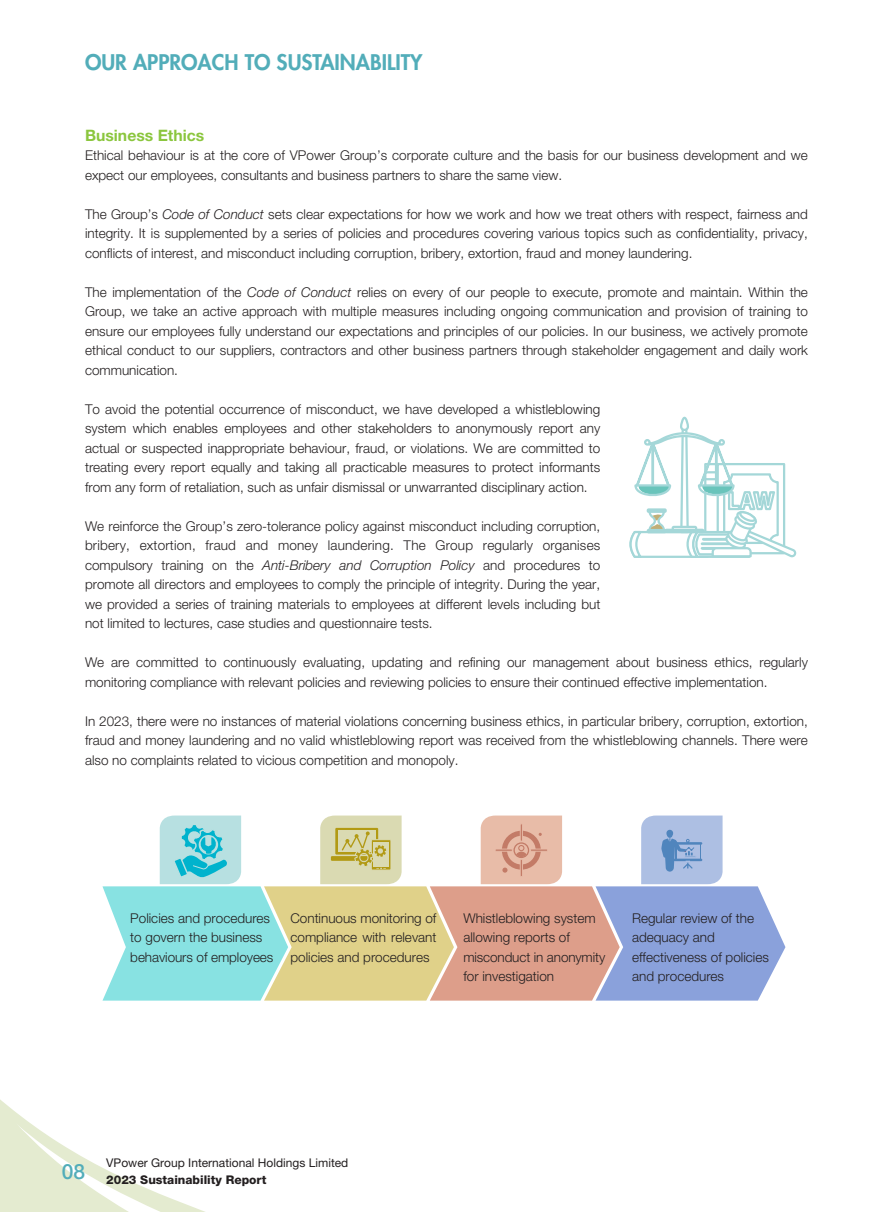
<style>
.page{position:relative;width:893px;height:1212px;background:#fff}
.page>*{position:absolute;margin:0;border:0;box-sizing:border-box;transform-origin:0 0}
.t1{font:800 21px "Futura Std";color:#52adb9}
.t2{font:500 21px "Helvetica Neue LT Std";color:#52adb9}
.t3{font:700 15.75px "Helvetica Neue LT Std";color:#8bc63e}
.t4{font:300 13.5px/19.5px "Helvetica Neue LT Std";color:#231f20;text-align:justify}
.t5{font:12px "Helvetica Neue LT Std";color:#231f20}
.t6{font:800 12px "Helvetica Neue LT Std";color:#231f20}
.s1{font-style:italic}
</style>
<div class="page">
<svg style="left:0;top:1099px;width:205px;height:113px"></svg>
<div style="left:680px;top:417px;width:9px;height:14px;border:2px solid #a4d7d8;border-radius:3px"></div>
<svg style="left:629px;top:424px;width:168px;height:134px"></svg>
<svg style="left:102px;top:815px;width:683px;height:185px"></svg>
<h1 class="t1" style="left:85px;top:48px;width:339px">OUR APPROACH TO SUSTAINABILITY</h1>
<p class="t3" style="left:85px;top:125px;width:121px">Business Ethics</p>
<p class="t4" style="left:85px;top:145px;width:724px">Ethical behaviour is at the core of VPower Group’s corporate culture and the basis for our business development and we expect our employees, consultants and business partners to share the same view.</p>
<p class="t4" style="left:85px;top:204px;width:724px">The Group’s <span class="s1">Code of Conduct</span> sets clear expectations for how we work and how we treat others with respect, fairness and integrity. It is supplemented by a series of policies and procedures covering various topics such as confidentiality, privacy, conflicts of interest, and misconduct including corruption, bribery, extortion, fraud and money laundering.</p>
<p class="t4" style="left:85px;top:282px;width:724px">The implementation of the <span class="s1">Code of Conduct</span> relies on every of our people to execute, promote and maintain. Within the Group, we take an active approach with multiple measures including ongoing communication and provision of training to ensure our employees fully understand our expectations and principles of our policies. In our business, we actively promote ethical conduct to our suppliers, contractors and other business partners through stakeholder engagement and daily work communication.</p>
<p class="t4" style="left:85px;top:399px;width:517px">To avoid the potential occurrence of misconduct, we have developed a whistleblowing system which enables employees and other stakeholders to anonymously report any actual or suspected inappropriate behaviour, fraud, or violations. We are committed to treating every report equally and taking all practicable measures to protect informants from any form of retaliation, such as unfair dismissal or unwarranted disciplinary action.</p>
<p class="t4" style="left:85px;top:516px;width:517px">We reinforce the Group’s zero-tolerance policy against misconduct including corruption, bribery, extortion, fraud and money laundering. The Group regularly organises compulsory training on the <span class="s1">Anti-Bribery and Corruption Policy</span> and procedures to promote all directors and employees to comply the principle of integrity. During the year, we provided a series of training materials to employees at different levels including but not limited to lectures, case studies and questionnaire tests.</p>
<p class="t4" style="left:85px;top:652px;width:724px">We are committed to continuously evaluating, updating and refining our management about business ethics, regularly monitoring compliance with relevant policies and reviewing policies to ensure their continued effective implementation.</p>
<p class="t4" style="left:85px;top:711px;width:724px">In 2023, there were no instances of material violations concerning business ethics, in particular bribery, corruption, extortion, fraud and money laundering and no valid whistleblowing report was received from the whistleblowing channels. There were also no complaints related to vicious competition and monopoly.</p>
<p class="t4" style="left:130px;top:908px;width:145px;text-align:left">Policies and procedures to govern the business behaviours of employees</p>
<p class="t4" style="left:290px;top:908px;width:147px">Continuous monitoring of compliance with relevant policies and procedures</p>
<p class="t4" style="left:463px;top:908px;width:143px;text-align:left">Whistleblowing system allowing reports of misconduct in anonymity for investigation</p>
<p class="t4" style="left:632px;top:908px;width:138px;text-align:left">Regular review of the adequacy and effectiveness of policies and procedures</p>
<h1 class="t2" style="left:62px;top:1158px;width:25px">08</h1>
<p class="t5" style="left:106px;top:1156px;width:244px">VPower Group International Holdings Limited</p>
<p class="t6" style="left:106px;top:1172px;width:162px">2023 Sustainability Report</p>
</div>
